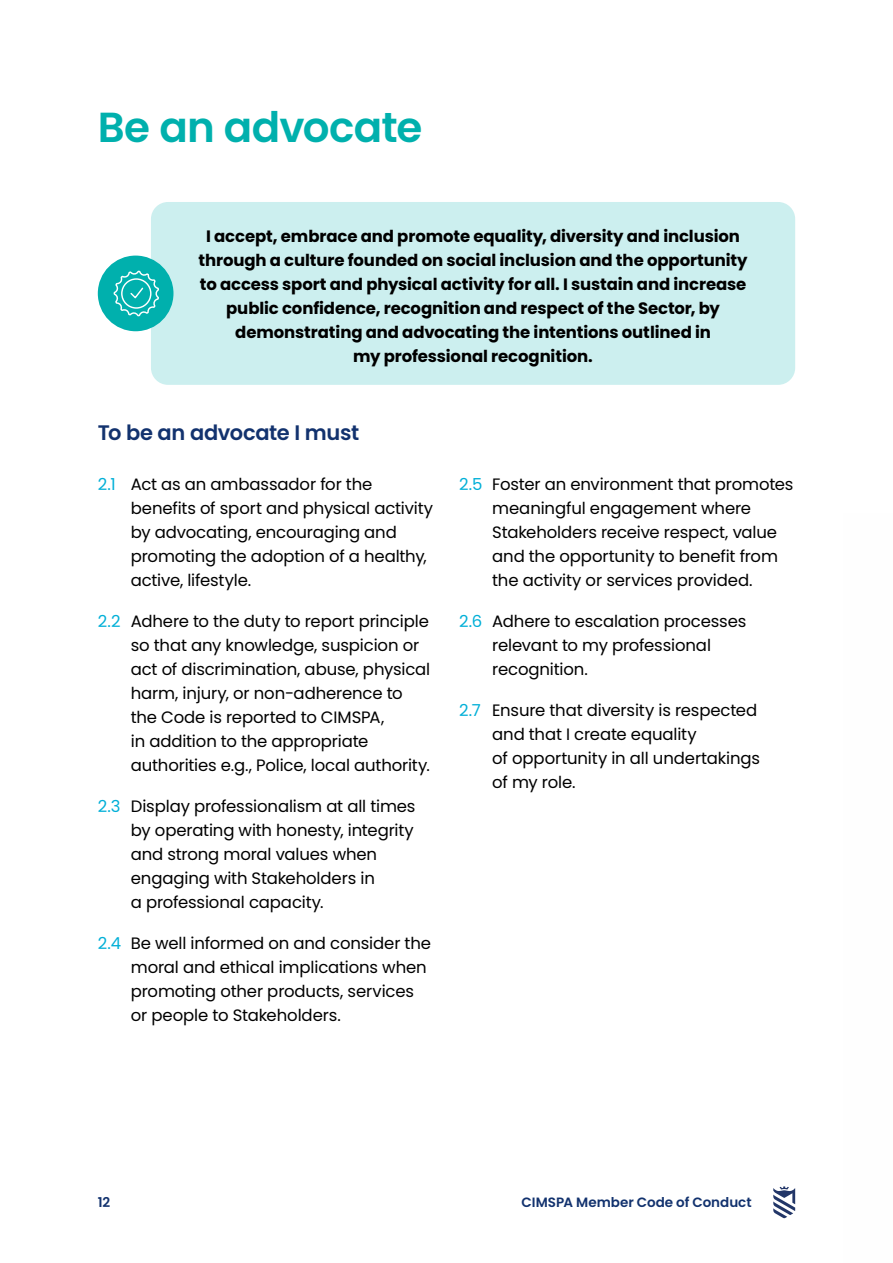
<style>
.page{position:relative;width:893px;height:1263px;background:#fff}
.page>*{position:absolute;margin:0;border:0;box-sizing:border-box;transform-origin:0 0}
.t1{font:600 42px "Poppins";letter-spacing:-.02em;color:#00b0ad}
.t2{font:600 21px "Poppins";letter-spacing:-.015em;color:#12326e}
.Numbered_List{font:16.5px/24px "Poppins";letter-spacing:-.01em;color:#000}
.Body_text{font:700 16.5px/24px "Poppins";letter-spacing:-.005em;color:#000;text-align:center}
.t3{font:600 13.5px "Poppins";color:#12326e}
.s1{color:#00afd7}
</style>
<div class="page">
<svg style="left:773px;top:1186px;width:22px;height:32px"></svg>
<div style="left:151px;top:202px;width:644px;height:183px;background:#ccefef;border-radius:17px"></div>
<div style="left:98px;top:256px;width:75px;height:75px;background:#00b0ad;border-radius:50%"></div>
<svg style="left:113px;top:270px;width:46px;height:47px"></svg>
<h2 class="t1" style="left:98px;top:103px;width:326px">Be an advocate</h2>
<p class="Body_text" style="left:198px;top:224px;width:551px">I accept, embrace and promote equality, diversity and inclusion through a culture founded on social inclusion and the opportunity to access sport and physical activity for all. I sustain and increase public confidence, recognition and respect of the Sector, by demonstrating and advocating the intentions outlined in<br>my professional recognition.</p>
<h2 class="t2" style="left:98px;top:420px;width:263px">To be an advocate I must</h2>
<p class="Numbered_List" style="left:131px;top:472px;width:304px;text-indent:-33px"><span class="s1">2.1</span> Act as an ambassador for the benefits of sport and physical activity by advocating, encouraging and promoting the adoption of a healthy, active, lifestyle.</p>
<p class="Numbered_List" style="left:131px;top:609px;width:301px;text-indent:-33px"><span class="s1">2.2</span> Adhere to the duty to report principle so that any knowledge, suspicion or act of discrimination, abuse, physical harm, injury, or non-adherence to the Code is reported to CIMSPA,<br>in addition to the appropriate authorities e.g., Police, local authority.</p>
<p class="Numbered_List" style="left:131px;top:794px;width:286px;text-indent:-33px"><span class="s1">2.3</span> Display professionalism at all times by operating with honesty, integrity and strong moral values when engaging with Stakeholders in<br>a professional capacity.</p>
<p class="Numbered_List" style="left:131px;top:931px;width:302px;text-indent:-33px"><span class="s1">2.4</span> Be well informed on and consider the moral and ethical implications when promoting other products, services or people to Stakeholders.</p>
<p class="Numbered_List" style="left:492px;top:472px;width:303px;text-indent:-33px"><span class="s1">2.5</span> Foster an environment that promotes meaningful engagement where Stakeholders receive respect, value and the opportunity to benefit from the activity or services provided.</p>
<p class="Numbered_List" style="left:492px;top:609px;width:256px;text-indent:-33px"><span class="s1">2.6</span> Adhere to escalation processes relevant to my professional recognition.</p>
<p class="Numbered_List" style="left:492px;top:698px;width:269px;text-indent:-33px"><span class="s1">2.7</span> Ensure that diversity is respected and that I create equality<br>of opportunity in all undertakings of my role.</p>
<p class="t3" style="left:98px;top:1194px;width:14px">12</p>
<p class="t3" style="left:522px;top:1194px;width:231px">CIMSPA Member Code of Conduct</p>
</div>
